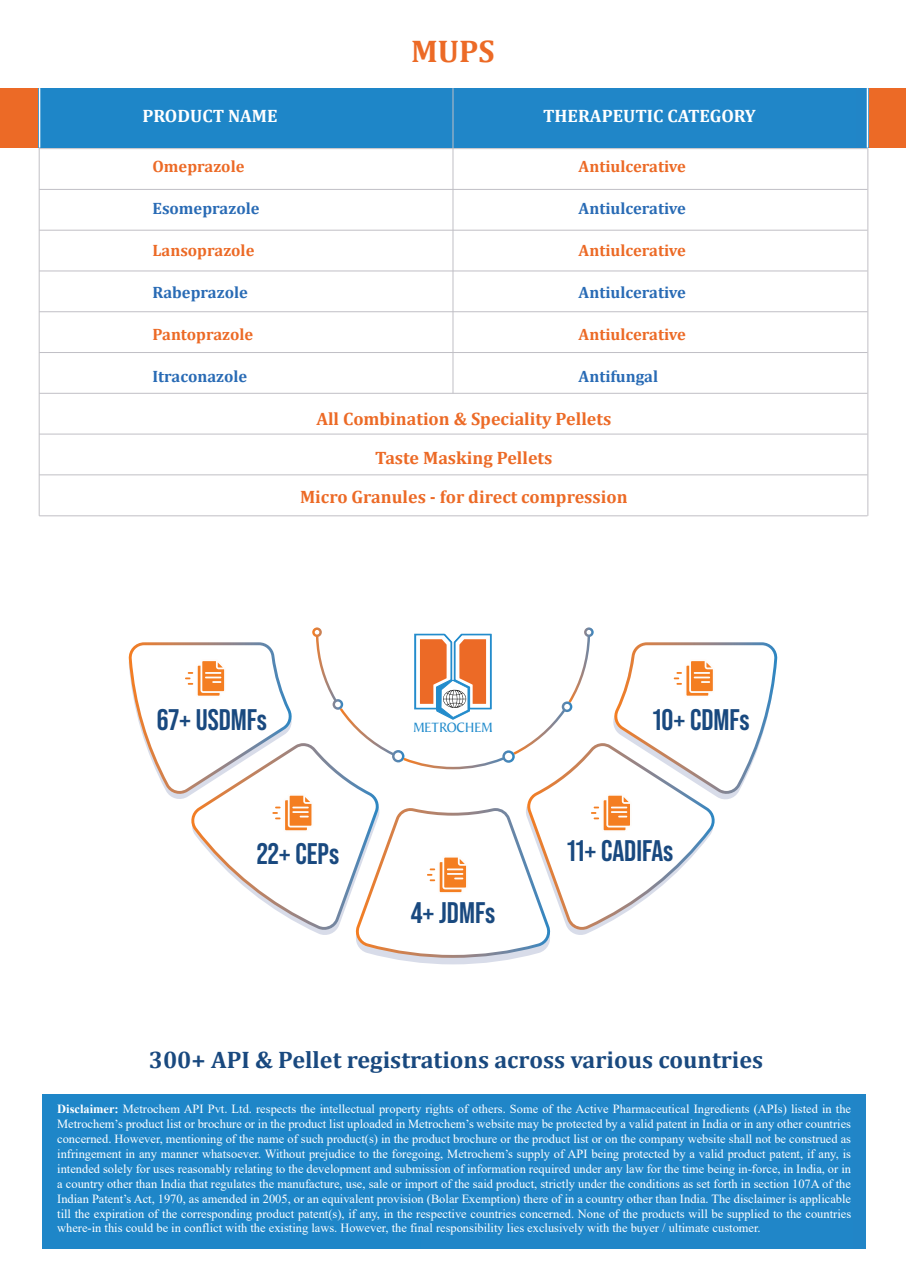
<style>
.page{position:relative;width:906px;height:1276px;background:#fff}
.page>*{position:absolute;margin:0;border:0;box-sizing:border-box;transform-origin:0 0}
.t1{font:700 31.5px "Cambria";color:#ec6a26}
.t2{font:700 29.7px "Bebas Neue Pro";color:#19497f}
.t3{font:700 24px "Cambria";color:#19497f}
.t4{font:700 18px/39px "Cambria";color:#ec6a26;text-align:center}
.t5{font:700 18px "Cambria";color:#fff}
.t6{font:700 16.5px "Cambria";color:#ec6a26}
.t7{font:700 16.5px "Cambria";color:#296bb5}
.t8{font:14.55px "Baker Signet";color:#238ccc}
.t9{font:12.45px/15px "Times New Roman";color:#fff;text-align:justify}
.s1{font-weight:700}
</style>
<div class="page">
<div style="left:0;top:88px;width:906px;height:60px;background:#ec6a26"></div>
<div style="left:39px;top:88px;width:829px;height:60px;background:#2086c8"></div>
<hr style="left:39px;top:88px;width:1px;height:60px;background:#fff">
<hr style="left:866px;top:88px;width:2px;height:60px;background:#fff">
<hr style="left:39px;top:148px;width:829px;height:1px;background:#c1c0c5">
<hr style="left:39px;top:148px;width:1px;height:368px;background:#c1c0c5">
<hr style="left:452px;top:88px;width:1px;height:305px;background:#c0bfc5">
<hr style="left:39px;top:189px;width:828px;height:1px;background:#c0bfc5">
<hr style="left:39px;top:352px;width:828px;height:1px;background:#c0bfc5">
<hr style="left:39px;top:393px;width:828px;height:1px;background:#c0bfc5">
<hr style="left:39px;top:474px;width:828px;height:1px;background:#c0bfc5">
<hr style="left:39px;top:515px;width:828px;height:1px;background:#c0bfc5">
<svg style="left:128px;top:627px;width:650px;height:337px"></svg>
<hr style="left:39px;top:230px;width:828px;height:1px;background:#c0bfc5">
<hr style="left:39px;top:271px;width:828px;height:1px;background:#c0bfc5">
<hr style="left:39px;top:434px;width:828px;height:1px;background:#c0bfc5">
<hr style="left:867px;top:148px;width:1px;height:368px;background:#c1c0c5">
<hr style="left:39px;top:311px;width:828px;height:1px;background:#c0bfc5">
<div style="left:43px;top:1094px;width:822px;height:154px;background:#2086c8"></div>
<h1 class="t1" style="left:411px;top:29px;width:85px">MUPS</h1>
<h3 class="t5" style="left:142px;top:103px;width:136px">PRODUCT NAME</h3>
<h3 class="t5" style="left:543px;top:103px;width:214px">THERAPEUTIC CATEGORY</h3>
<h3 class="t6" style="left:152px;top:154px;width:94px">Omeprazole</h3>
<h3 class="t7" style="left:152px;top:196px;width:109px">Esomeprazole</h3>
<h3 class="t6" style="left:152px;top:238px;width:103px">Lansoprazole</h3>
<h3 class="t7" style="left:152px;top:280px;width:97px">Rabeprazole</h3>
<h3 class="t6" style="left:152px;top:322px;width:102px">Pantoprazole</h3>
<h3 class="t7" style="left:152px;top:364px;width:96px">Itraconazole</h3>
<h3 class="t6" style="left:578px;top:154px;width:109px">Antiulcerative</h3>
<h3 class="t7" style="left:578px;top:196px;width:109px">Antiulcerative</h3>
<h3 class="t6" style="left:578px;top:238px;width:109px">Antiulcerative</h3>
<h3 class="t7" style="left:578px;top:280px;width:109px">Antiulcerative</h3>
<h3 class="t6" style="left:578px;top:322px;width:109px">Antiulcerative</h3>
<h3 class="t7" style="left:578px;top:364px;width:81px">Antifungal</h3>
<h3 class="t4" style="left:300px;top:398px;width:329px">All Combination &amp; Speciality Pellets<br>Taste Masking Pellets<br>Micro Granules - for direct compression</h3>
<h2 class="t2" style="left:157px;top:702px;width:112px">67+ USDMFs</h2>
<h2 class="t2" style="left:653px;top:702px;width:98px">10+ CDMFs</h2>
<p class="t8" style="left:413px;top:719px;width:80px">METROCHEM</p>
<h2 class="t2" style="left:257px;top:837px;width:84px">22+ CEPs</h2>
<h2 class="t2" style="left:567px;top:834px;width:108px">11+ CADIFAs</h2>
<h2 class="t2" style="left:411px;top:896px;width:86px">4+ JDMFs</h2>
<h3 class="t3" style="left:149px;top:1043px;width:616px">300+ API &amp; Pellet registrations across various countries</h3>
<p class="t9" style="left:57px;top:1101px;width:795px"><span class="s1">Disclaimer:</span> Metrochem API Pvt. Ltd. respects the intellectual property rights of others. Some of the Active Pharmaceutical Ingredients (APIs) listed in the Metrochem’s product list or brochure or in the product list uploaded in Metrochem’s website may be protected by a valid patent in India or in any other countries concerned. However, mentioning of the name of such product(s) in the product brochure or the product list or on the company website shall not be construed as infringement in any manner whatsoever. Without prejudice to the foregoing, Metrochem’s supply of API being protected by a valid product patent, if any, is intended solely for uses reasonably relating to the development and submission of information required under any law for the time being in-force, in India, or in a country other than India that regulates the manufacture, use, sale or import of the said product, strictly under the conditions as set forth in section 107A of the Indian Patent’s Act, 1970, as amended in 2005, or an equivalent provision (Bolar Exemption) there of in a country other than India. The disclaimer is applicable till the expiration of the corresponding product patent(s), if any, in the respective countries concerned. None of the products will be supplied to the countries where-in this could be in conflict with the existing laws. However, the final responsibility lies exclusively with the buyer / ultimate customer.</p>
</div>
